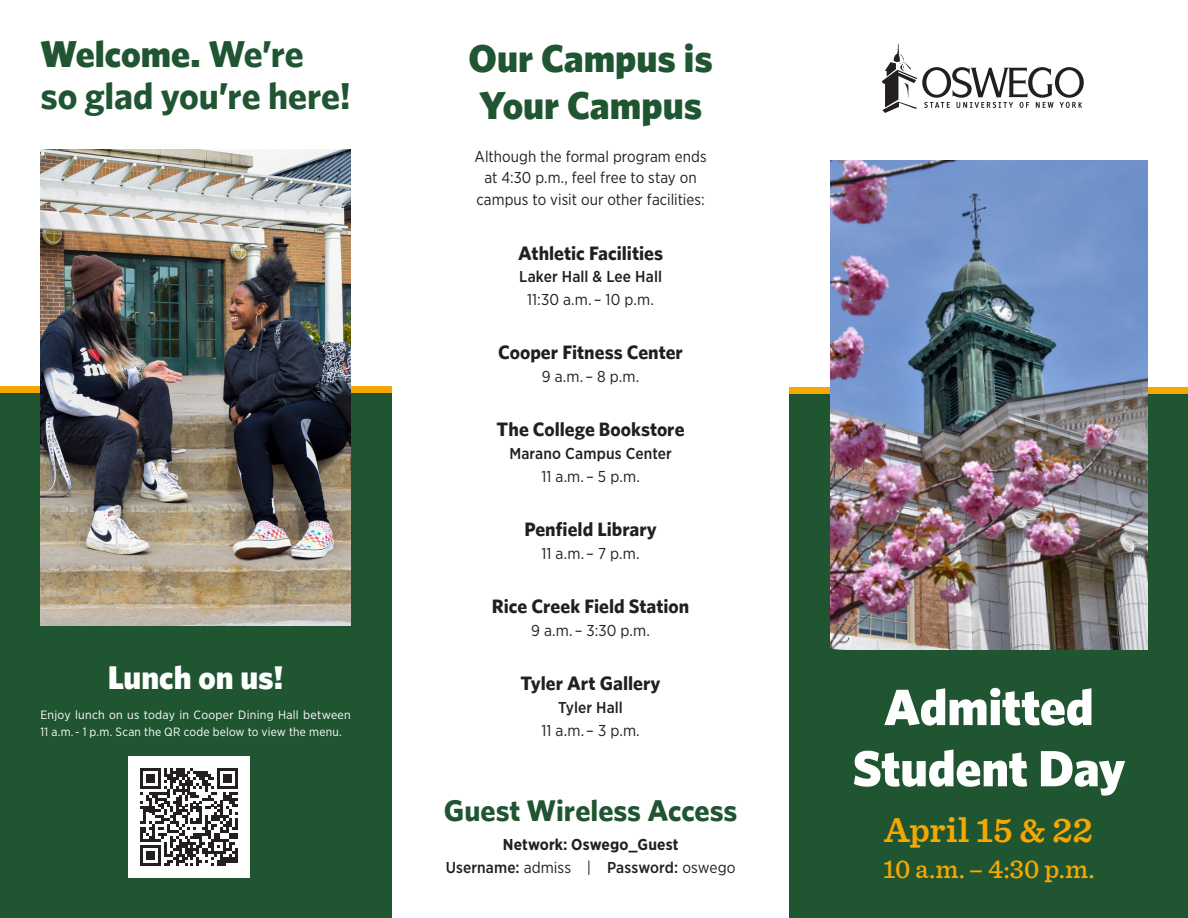
<style>
.page{position:relative;width:1188px;height:918px;background:#fff}
.page>*{position:absolute;margin:0;border:0;box-sizing:border-box;transform-origin:0 0}
.t1{font:900 51px/61.2px "Whitney";letter-spacing:-.005em;color:#fff;text-align:center}
.t2{font:900 39px/47.7px "Whitney";color:#205532}
.t3{font:700 37.5px/42.6px "Whitney";letter-spacing:-.005em;color:#205532}
.t4{font:600 36px "Sentinel";letter-spacing:-.005em;color:#f6a800}
.t5{font:900 33px "Whitney";color:#fff}
.t6{font:700 30px "Whitney";letter-spacing:-.005em;color:#205532}
.t7{font:500 27px "Sentinel";color:#f6a800}
.t8{font:700 19.5px "Whitney";color:#231f20}
.t9{font:15.75px/21.9px "Gotham Narrow";letter-spacing:.005em;color:#231f20;text-align:center}
.t10{font:500 15.75px/22.8px "Gotham Narrow";letter-spacing:.01em;color:#231f20;text-align:center}
.t11{font:700 15.75px/22.5px "Gotham Narrow";letter-spacing:.01em;color:#231f20;text-align:center}
.t12{font:12px/16.5px "Gotham Narrow";letter-spacing:.02em;color:#fff}
.s1{font-weight:900}
.s2{font-weight:400}
.s3{font-weight:500}
</style>
<div class="page">
<div style="left:0;top:386px;width:392px;height:8px;background:#f6a800"></div>
<div style="left:0;top:394px;width:392px;height:524px;background:#205532"></div>
<img style="left:40px;top:150px;width:311px;height:476px">
<div style="left:128px;top:756px;width:122px;height:122px;background:#fff"></div>
<svg style="left:140px;top:768px;width:98px;height:98px"></svg>
<div style="left:790px;top:387px;width:398px;height:7px;background:#f6a800"></div>
<div style="left:790px;top:394px;width:398px;height:524px;background:#205532"></div>
<svg style="left:882px;top:43px;width:202px;height:70px"></svg>
<img style="left:830px;top:161px;width:318px;height:488px">
<p class="t3" style="left:40px;top:31px;width:312px"><span class="s1">Welcome.</span> We’re<br>so glad you’re here!</p>
<p class="t5" style="left:108px;top:656px;width:178px">Lunch on us!</p>
<p class="t12" style="left:40px;top:707px;width:312px">Enjoy lunch on us today in Cooper Dining Hall between<br>11 a.m. - 1 p.m. Scan the QR code below to view the menu.</p>
<p class="t2" style="left:468px;top:33px;width:246px">Our Campus is<br>Your Campus</p>
<p class="t9" style="left:475px;top:145px;width:234px">Although the formal program ends at 4:30 p.m., feel free to stay on campus to visit our other facilities:</p>
<p class="t8" style="left:518px;top:241px;width:147px">Athletic Facilities</p>
<p class="t10" style="left:519px;top:265px;width:144px">Laker Hall &amp; Lee Hall<br><span class="s2">11:30 a.m. – 10 p.m.</span></p>
<p class="t8" style="left:498px;top:341px;width:186px">Cooper Fitness Center</p>
<p class="t9" style="left:542px;top:365px;width:99px">9 a.m. – 8 p.m.</p>
<p class="t8" style="left:497px;top:418px;width:189px">The College Bookstore</p>
<p class="t10" style="left:509px;top:442px;width:164px">Marano Campus Center<br><span class="s2">11 a.m. – 5 p.m.</span></p>
<p class="t8" style="left:524px;top:518px;width:134px">Penfield Library</p>
<p class="t9" style="left:542px;top:542px;width:100px">11 a.m. – 7 p.m.</p>
<p class="t8" style="left:492px;top:595px;width:199px">Rice Creek Field Station</p>
<p class="t9" style="left:531px;top:619px;width:120px">9 a.m. – 3:30 p.m.</p>
<p class="t8" style="left:521px;top:672px;width:141px">Tyler Art Gallery</p>
<p class="t9" style="left:541px;top:696px;width:100px;line-height:22.8px"><span class="s3">Tyler Hall<br></span>11 a.m. – 3 p.m.</p>
<p class="t6" style="left:444px;top:793px;width:295px">Guest Wireless Access</p>
<p class="t11" style="left:446px;top:834px;width:291px">Network: Oswego_Guest<br><span class="s3">Username:</span> <span class="s2">admiss |</span> <span class="s3">Password:</span> <span class="s2">oswego</span></p>
<p class="t1" style="left:853px;top:675px;width:274px">Admitted<br>Student Day</p>
<p class="t4" style="left:885px;top:802px;width:210px">April 15 &amp; 22</p>
<p class="t7" style="left:883px;top:848px;width:213px">10 a.m. – 4:30 p.m.</p>
</div>
